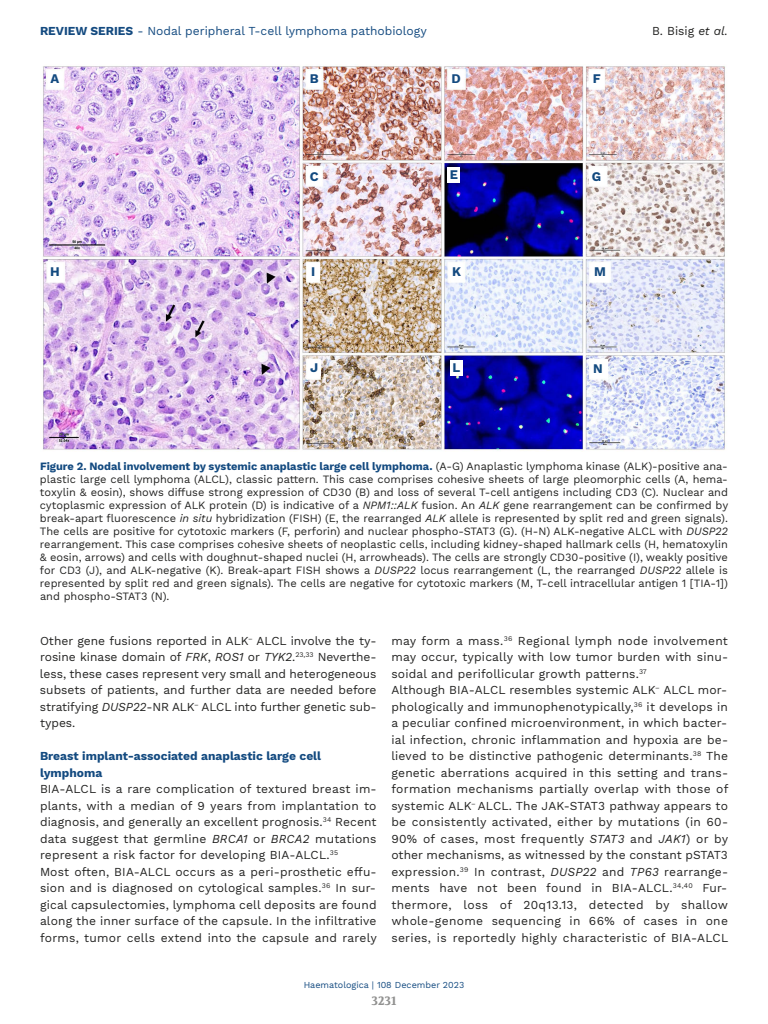
<style>
.page{position:relative;width:768px;height:1024px;background:#fff}
.page>*{position:absolute;margin:0;border:0;box-sizing:border-box;transform-origin:0 0}
.t1{font:700 13px "Work Sans";color:#134a80}
.t2{font:12px/16.5px "Work Sans";letter-spacing:.015em;color:#222221}
.t3{font:12px "Work Sans";color:#134a80}
.t4{font:700 12px/16.5px "Work Sans";color:#134a80}
.t5{font:700 12px "Volkhov";color:#919190}
.t6{font:11px/13px "Work Sans";color:#222221;text-align:justify}
.t7{font:9px "Work Sans";color:#134a80}
.s1{font-weight:700}
.s2{font-style:italic}
.s3{font-weight:700;color:#134a80}
</style>
<div class="page">
<img style="left:42px;top:65px;width:684px;height:386px">
<div style="left:48px;top:71px;width:14px;height:15px;background:#fff"></div>
<div style="left:308px;top:71px;width:13px;height:15px;background:#fff"></div>
<div style="left:308px;top:169px;width:13px;height:16px;background:#fff"></div>
<div style="left:450px;top:71px;width:13px;height:15px;background:#fff"></div>
<div style="left:447px;top:167px;width:13px;height:15px;background:#fff"></div>
<div style="left:590px;top:71px;width:13px;height:15px;background:#fff"></div>
<div style="left:590px;top:169px;width:13px;height:16px;background:#fff"></div>
<div style="left:48px;top:264px;width:14px;height:15px;background:#fff"></div>
<div style="left:307px;top:264px;width:13px;height:15px;background:#fff"></div>
<div style="left:450px;top:360px;width:13px;height:16px;background:#fff"></div>
<div style="left:594px;top:264px;width:13px;height:15px;background:#fff"></div>
<div style="left:592px;top:361px;width:13px;height:16px;background:#fff"></div>
<div style="left:308px;top:360px;width:13px;height:16px;background:#fff"></div>
<div style="left:450px;top:264px;width:13px;height:15px;background:#fff"></div>
<p class="t3" style="left:40px;top:24px;width:388px"><span class="s1">REVIEW SERIES</span> - Nodal peripheral T-cell lymphoma pathobiology</p>
<p class="t2" style="left:652px;top:23px;width:77px">B. Bisig <span class="s2">et al.</span></p>
<p class="t1" style="left:51px;top:71px;width:10px">A</p>
<p class="t1" style="left:310px;top:71px;width:10px">B</p>
<p class="t1" style="left:452px;top:71px;width:11px">D</p>
<p class="t1" style="left:593px;top:71px;width:9px">F</p>
<p class="t1" style="left:310px;top:169px;width:10px">C</p>
<p class="t1" style="left:450px;top:167px;width:10px">E</p>
<p class="t1" style="left:592px;top:169px;width:11px">G</p>
<p class="t1" style="left:50px;top:264px;width:11px">H</p>
<p class="t1" style="left:311px;top:264px;width:6px">I</p>
<p class="t1" style="left:452px;top:264px;width:11px">K</p>
<p class="t1" style="left:594px;top:264px;width:13px">M</p>
<p class="t1" style="left:310px;top:360px;width:10px">J</p>
<p class="t1" style="left:593px;top:361px;width:11px">N</p>
<p class="t1" style="left:452px;top:360px;width:9px">L</p>
<p class="t6" style="left:40px;top:460px;width:690px"><span class="s3">Figure 2. Nodal involvement by systemic anaplastic large cell lymphoma.</span> (A-G) Anaplastic lymphoma kinase (ALK)-positive ana&shy;plastic large cell lymphoma (ALCL), classic pattern. This case comprises cohesive sheets of large pleomorphic cells (A, hema&shy;toxylin &amp; eosin), shows diffuse strong expression of CD30 (B) and loss of several T-cell antigens including CD3 (C). Nuclear and cytoplasmic expression of ALK protein (D) is indicative of a <span class="s2">NPM1::ALK</span> fusion. An <span class="s2">ALK</span> gene rearrangement can be confirmed by break-apart fluorescence <span class="s2">in situ</span> hybridization (FISH) (E, the rearranged <span class="s2">ALK</span> allele is represented by split red and green signals).<br>The cells are positive for cytotoxic markers (F, perforin) and nuclear phospho-STAT3 (G). (H-N) ALK-negative ALCL with <span class="s2">DUSP22 </span>rearrangement. This case comprises cohesive sheets of neoplastic cells, including kidney-shaped hallmark cells (H, hematoxylin &amp; eosin, arrows) and cells with doughnut-shaped nuclei (H, arrowheads). The cells are strongly CD30-positive (I), weakly positive for CD3 (J), and ALK-negative (K). Break-apart FISH shows a <span class="s2">DUSP22</span> locus rearrangement (L, the rearranged <span class="s2">DUSP22</span> allele is represented by split red and green signals). The cells are negative for cytotoxic markers (M, T-cell intracellular antigen 1 [TIA-1]) and phospho-STAT3 (N).</p>
<p class="t2" style="left:40px;top:632px;width:338px;text-align:justify">Other gene fusions reported in ALK<sup>–</sup> ALCL involve the ty&shy;rosine kinase domain of <span class="s2">FRK</span>, <span class="s2">ROS1</span> or <span class="s2">TYK2</span>.<sup>23,33</sup> Neverthe&shy;less, these cases represent very small and heterogeneous subsets of patients, and further data are needed before stratifying <span class="s2">DUSP22</span>-NR ALK<sup>–</sup> ALCL into further genetic sub&shy;types.</p>
<p class="t4" style="left:40px;top:748px;width:283px">Breast implant-associated anaplastic large cell lymphoma</p>
<p class="t2" style="left:40px;top:781px;width:338px">BIA-ALCL is a rare complication of textured breast im&shy;plants, with a median of 9 years from implantation to diagnosis, and generally an excellent prognosis.<sup>34</sup> Recent data suggest that germline <span class="s2">BRCA1</span> or <span class="s2">BRCA2</span> mutations represent a risk factor for developing BIA-ALCL.<sup>35<br></sup>Most often, BIA-ALCL occurs as a peri-prosthetic effu&shy;sion and is diagnosed on cytological samples.<sup>36</sup> In sur&shy;gical capsulectomies, lymphoma cell deposits are found along the inner surface of the capsule. In the infiltrative forms, tumor cells extend into the capsule and rarely</p>
<p class="t2" style="left:391px;top:632px;width:339px">may form a mass.<sup>36</sup> Regional lymph node involvement may occur, typically with low tumor burden with sinu&shy;soidal and perifollicular growth patterns.<sup>37<br></sup>Although BIA-ALCL resembles systemic ALK<sup>–</sup> ALCL mor&shy;phologically and immunophenotypically,<sup>36</sup> it develops in a peculiar confined microenvironment, in which bacter&shy;ial infection, chronic inflammation and hypoxia are be&shy;lieved to be distinctive pathogenic determinants.<sup>38</sup> The genetic aberrations acquired in this setting and trans&shy;formation mechanisms partially overlap with those of systemic ALK<sup>–</sup> ALCL. The JAK-STAT3 pathway appears to be consistently activated, either by mutations (in 60- 90% of cases, most frequently <span class="s2">STAT3</span> and <span class="s2">JAK1</span>) or by other mechanisms, as witnessed by the constant pSTAT3 expression.<sup>39</sup> In contrast, <span class="s2">DUSP22</span> and <span class="s2">TP63</span> rearrange&shy;ments have not been found in BIA-ALCL.<sup>34,40</sup> Fur&shy;thermore, loss of 20q13.13, detected by shallow whole-genome sequencing in 66% of cases in one series, is reportedly highly characteristic of BIA-ALCL</p>
<p class="t7" style="left:304px;top:979px;width:162px">Haematologica | 108 December 2023</p>
<p class="t5" style="left:372px;top:993px;width:26px">3231</p>
</div>
